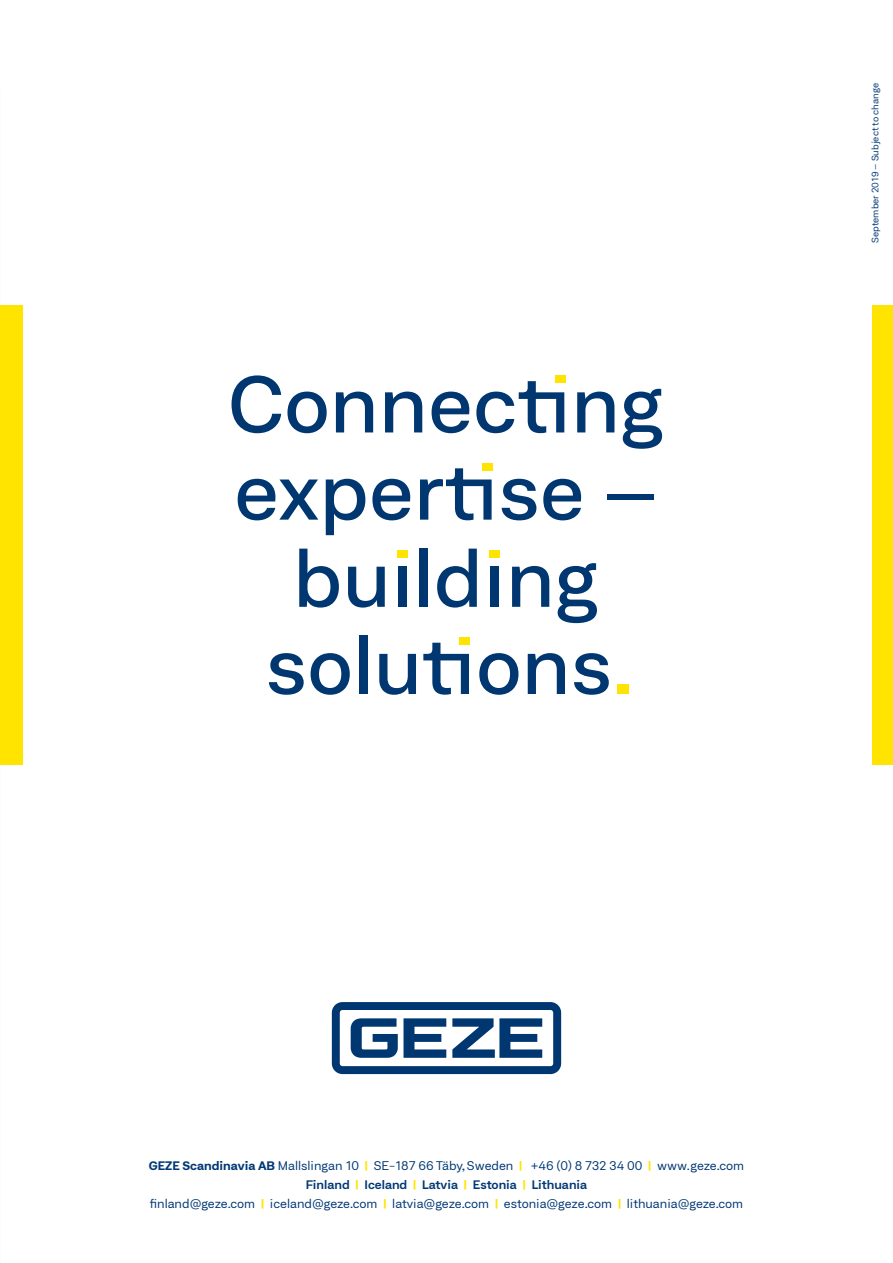
<style>
.page{position:relative;width:893px;height:1263px;background:#fff}
.page>*{position:absolute;margin:0;border:0;box-sizing:border-box;transform-origin:0 0}
.t1{font:expanded 12px "Neufile Grotesk";color:#013874}
.t2{font:12px "Neufile Grotesk Sem Bd Ext";color:#013874}
.t3{font:expanded 9px "Neufile Grotesk";color:#013874}
.s1{font-weight:700}
.s2{font-weight:700;color:#ffe501}
.s3{font-family:"Neufile Grotesk";font-weight:700;font-stretch:expanded;color:#ffe501}
</style>
<div class="page">
<svg style="left:332px;top:1002px;width:229px;height:72px"></svg>
<div style="left:0;top:306px;width:23px;height:459px;background:#ffe400"></div>
<div style="left:872px;top:306px;width:21px;height:459px;background:#ffe400"></div>
<svg style="left:232px;top:375px;width:49px;height:58px"></svg>
<svg style="left:287px;top:392px;width:40px;height:41px"></svg>
<svg style="left:336px;top:392px;width:37px;height:40px"></svg>
<svg style="left:385px;top:392px;width:37px;height:40px"></svg>
<svg style="left:432px;top:392px;width:37px;height:41px"></svg>
<svg style="left:476px;top:381px;width:88px;height:52px"></svg>
<div style="left:555px;top:375px;width:10px;height:8px;background:#ffe400"></div>
<svg style="left:577px;top:392px;width:37px;height:40px"></svg>
<svg style="left:623px;top:389px;width:39px;height:60px"></svg>
<svg style="left:238px;top:479px;width:80px;height:41px"></svg>
<svg style="left:326px;top:479px;width:39px;height:56px"></svg>
<svg style="left:372px;top:479px;width:38px;height:41px"></svg>
<svg style="left:420px;top:468px;width:72px;height:52px"></svg>
<div style="left:482px;top:463px;width:11px;height:7px;background:#ffe400"></div>
<svg style="left:502px;top:479px;width:34px;height:41px"></svg>
<svg style="left:543px;top:479px;width:38px;height:41px"></svg>
<div style="left:607px;top:494px;width:46px;height:5px;background:#003770"></div>
<svg style="left:299px;top:549px;width:40px;height:59px"></svg>
<svg style="left:348px;top:567px;width:37px;height:41px"></svg>
<div style="left:397px;top:550px;width:11px;height:8px;background:#ffe400"></div>
<div style="left:398px;top:567px;width:8px;height:40px;background:#003770"></div>
<div style="left:420px;top:549px;width:8px;height:58px;background:#003770"></div>
<svg style="left:437px;top:549px;width:40px;height:59px"></svg>
<div style="left:489px;top:550px;width:11px;height:8px;background:#ffe400"></div>
<div style="left:491px;top:567px;width:8px;height:40px;background:#003770"></div>
<svg style="left:512px;top:566px;width:37px;height:41px"></svg>
<svg style="left:558px;top:563px;width:39px;height:60px"></svg>
<svg style="left:269px;top:653px;width:35px;height:42px"></svg>
<svg style="left:311px;top:653px;width:39px;height:42px"></svg>
<div style="left:359px;top:636px;width:9px;height:58px;background:#003770"></div>
<svg style="left:379px;top:654px;width:37px;height:41px"></svg>
<svg style="left:423px;top:643px;width:46px;height:52px"></svg>
<div style="left:460px;top:637px;width:10px;height:8px;background:#ffe400"></div>
<svg style="left:479px;top:653px;width:39px;height:42px"></svg>
<svg style="left:528px;top:653px;width:37px;height:41px"></svg>
<svg style="left:574px;top:653px;width:35px;height:42px"></svg>
<div style="left:617px;top:685px;width:12px;height:9px;background:#ffe400"></div>
<p class="t3" style="left:869px;top:243px;width:161px;rotate:-90deg">September 2019 – Subject to change</p>
<p class="t1" style="left:149px;top:1158px;width:597px"><span class="s1">GEZE Scandinavia AB</span> Mallslingan 10 <span class="s2">|</span> SE-187 66 Täby, Sweden <span class="s2">|</span> +46 (0) 8 732 34 00 <span class="s2">|</span> www.geze.com</p>
<p class="t2" style="left:306px;top:1176px;width:283px">Finland <span class="s3">|</span> Iceland <span class="s3">|</span> Latvia <span class="s3">|</span> Estonia <span class="s3">|</span> Lithuania</p>
<p class="t1" style="left:150px;top:1196px;width:595px">finland@geze.com <span class="s2">|</span> iceland@geze.com <span class="s2">|</span> latvia@geze.com <span class="s2">|</span> estonia@geze.com <span class="s2">|</span> lithuania@geze.com</p>
</div>
